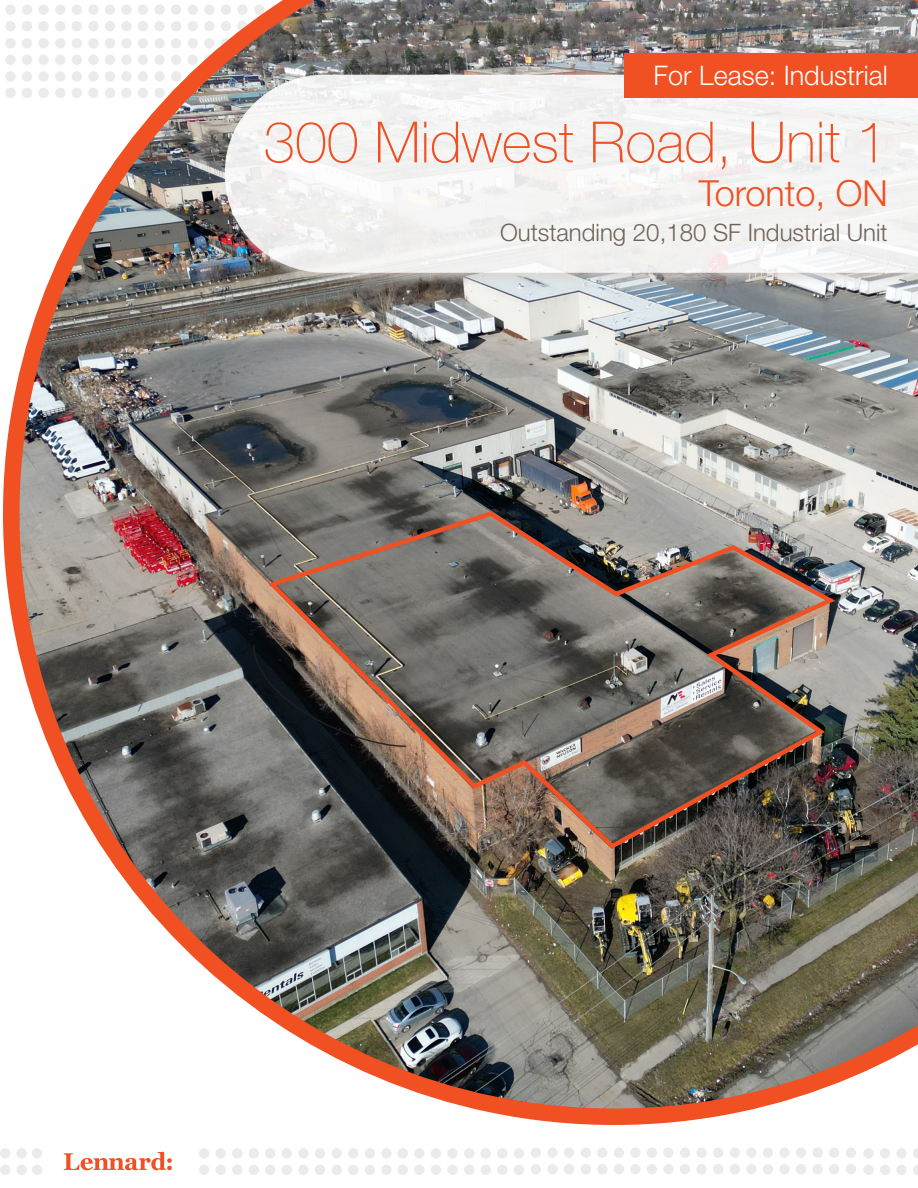
<style>
.page{position:relative;width:918px;height:1188px;background:#fff}
.page>*{position:absolute;margin:0;border:0;box-sizing:border-box;transform-origin:0 0}
.Heading_1{font:100 57px "Helvetica Neue LT Std";color:#f05022}
.Heading_1-2{font:300 36px "Helvetica Neue LT Std";color:#f05022}
.Subheading_1{font:300 27px "Helvetica Neue LT Std";color:#fff}
.Subheading_1-2{font:300 24px "Helvetica Neue LT Std";color:#6f6359}
</style>
<div class="page">
<div style="left:0;top:1165px;width:10px;height:10px;background:#ecebea;border-radius:50%"></div>
<div style="left:265px;top:1165px;width:10px;height:10px;background:#ecebea;border-radius:50%"></div>
<div style="left:398px;top:1165px;width:10px;height:10px;background:#ecebea;border-radius:50%"></div>
<div style="left:332px;top:1165px;width:10px;height:10px;background:#ecebea;border-radius:50%"></div>
<div style="left:199px;top:1165px;width:10px;height:10px;background:#ecebea;border-radius:50%"></div>
<div style="left:464px;top:1165px;width:10px;height:10px;background:#ecebea;border-radius:50%"></div>
<div style="left:298px;top:1165px;width:11px;height:10px;background:#ecebea;border-radius:50%"></div>
<div style="left:32px;top:1165px;width:10px;height:10px;background:#ecebea;border-radius:50%"></div>
<div style="left:431px;top:1165px;width:10px;height:10px;background:#ecebea;border-radius:50%"></div>
<div style="left:365px;top:1165px;width:10px;height:10px;background:#ecebea;border-radius:50%"></div>
<div style="left:232px;top:1165px;width:10px;height:10px;background:#ecebea;border-radius:50%"></div>
<div style="left:497px;top:1165px;width:11px;height:10px;background:#ecebea;border-radius:50%"></div>
<div style="left:779px;top:1164px;width:11px;height:10px;background:#ecebea;border-radius:50%"></div>
<div style="left:647px;top:1164px;width:10px;height:10px;background:#ecebea;border-radius:50%"></div>
<svg style="left:913px;top:1165px;width:5px;height:10px"></svg>
<div style="left:581px;top:1164px;width:10px;height:10px;background:#ecebea;border-radius:50%"></div>
<div style="left:846px;top:1164px;width:10px;height:10px;background:#ecebea;border-radius:50%"></div>
<div style="left:713px;top:1164px;width:10px;height:10px;background:#ecebea;border-radius:50%"></div>
<div style="left:547px;top:1164px;width:11px;height:10px;background:#ecebea;border-radius:50%"></div>
<div style="left:812px;top:1164px;width:11px;height:10px;background:#ecebea;border-radius:50%"></div>
<div style="left:680px;top:1164px;width:10px;height:10px;background:#ecebea;border-radius:50%"></div>
<div style="left:614px;top:1164px;width:10px;height:10px;background:#ecebea;border-radius:50%"></div>
<div style="left:880px;top:1165px;width:10px;height:10px;background:#ecebea;border-radius:50%"></div>
<div style="left:746px;top:1164px;width:11px;height:10px;background:#ecebea;border-radius:50%"></div>
<div style="left:0;top:1148px;width:10px;height:11px;background:#ecebea;border-radius:50%"></div>
<div style="left:265px;top:1148px;width:10px;height:11px;background:#ecebea;border-radius:50%"></div>
<div style="left:398px;top:1148px;width:10px;height:11px;background:#ecebea;border-radius:50%"></div>
<div style="left:332px;top:1148px;width:10px;height:11px;background:#ecebea;border-radius:50%"></div>
<div style="left:199px;top:1148px;width:10px;height:11px;background:#ecebea;border-radius:50%"></div>
<div style="left:464px;top:1148px;width:10px;height:11px;background:#ecebea;border-radius:50%"></div>
<div style="left:298px;top:1148px;width:11px;height:11px;background:#ecebea;border-radius:50%"></div>
<div style="left:32px;top:1148px;width:10px;height:11px;background:#ecebea;border-radius:50%"></div>
<div style="left:431px;top:1148px;width:10px;height:11px;background:#ecebea;border-radius:50%"></div>
<div style="left:365px;top:1148px;width:10px;height:11px;background:#ecebea;border-radius:50%"></div>
<div style="left:232px;top:1148px;width:10px;height:11px;background:#ecebea;border-radius:50%"></div>
<div style="left:497px;top:1148px;width:11px;height:11px;background:#ecebea;border-radius:50%"></div>
<div style="left:779px;top:1148px;width:11px;height:10px;background:#ecebea;border-radius:50%"></div>
<div style="left:647px;top:1148px;width:10px;height:10px;background:#ecebea;border-radius:50%"></div>
<svg style="left:913px;top:1148px;width:5px;height:11px"></svg>
<div style="left:581px;top:1148px;width:10px;height:10px;background:#ecebea;border-radius:50%"></div>
<div style="left:846px;top:1148px;width:10px;height:10px;background:#ecebea;border-radius:50%"></div>
<div style="left:713px;top:1148px;width:10px;height:10px;background:#ecebea;border-radius:50%"></div>
<div style="left:547px;top:1148px;width:11px;height:10px;background:#ecebea;border-radius:50%"></div>
<div style="left:812px;top:1148px;width:11px;height:10px;background:#ecebea;border-radius:50%"></div>
<div style="left:680px;top:1148px;width:10px;height:10px;background:#ecebea;border-radius:50%"></div>
<div style="left:614px;top:1148px;width:10px;height:10px;background:#ecebea;border-radius:50%"></div>
<div style="left:880px;top:1148px;width:10px;height:11px;background:#ecebea;border-radius:50%"></div>
<div style="left:746px;top:1148px;width:11px;height:10px;background:#ecebea;border-radius:50%"></div>
<div style="left:17px;top:1148px;width:10px;height:11px;background:#ecebea;border-radius:50%"></div>
<div style="left:282px;top:1148px;width:10px;height:11px;background:#ecebea;border-radius:50%"></div>
<div style="left:414px;top:1148px;width:11px;height:11px;background:#ecebea;border-radius:50%"></div>
<div style="left:348px;top:1148px;width:10px;height:11px;background:#ecebea;border-radius:50%"></div>
<div style="left:215px;top:1148px;width:11px;height:11px;background:#ecebea;border-radius:50%"></div>
<div style="left:481px;top:1148px;width:10px;height:11px;background:#ecebea;border-radius:50%"></div>
<div style="left:315px;top:1148px;width:10px;height:11px;background:#ecebea;border-radius:50%"></div>
<div style="left:447px;top:1148px;width:11px;height:11px;background:#ecebea;border-radius:50%"></div>
<div style="left:381px;top:1148px;width:11px;height:11px;background:#ecebea;border-radius:50%"></div>
<div style="left:249px;top:1148px;width:10px;height:11px;background:#ecebea;border-radius:50%"></div>
<div style="left:514px;top:1148px;width:10px;height:11px;background:#ecebea;border-radius:50%"></div>
<div style="left:531px;top:1148px;width:10px;height:10px;background:#ecebea;border-radius:50%"></div>
<div style="left:796px;top:1148px;width:10px;height:10px;background:#ecebea;border-radius:50%"></div>
<div style="left:663px;top:1148px;width:11px;height:10px;background:#ecebea;border-radius:50%"></div>
<div style="left:597px;top:1148px;width:10px;height:10px;background:#ecebea;border-radius:50%"></div>
<div style="left:863px;top:1148px;width:11px;height:11px;background:#ecebea;border-radius:50%"></div>
<div style="left:730px;top:1148px;width:10px;height:10px;background:#ecebea;border-radius:50%"></div>
<div style="left:564px;top:1148px;width:10px;height:10px;background:#ecebea;border-radius:50%"></div>
<div style="left:829px;top:1148px;width:10px;height:10px;background:#ecebea;border-radius:50%"></div>
<div style="left:696px;top:1148px;width:11px;height:10px;background:#ecebea;border-radius:50%"></div>
<div style="left:630px;top:1148px;width:11px;height:10px;background:#ecebea;border-radius:50%"></div>
<div style="left:896px;top:1148px;width:11px;height:11px;background:#ecebea;border-radius:50%"></div>
<div style="left:763px;top:1148px;width:10px;height:10px;background:#ecebea;border-radius:50%"></div>
<div style="left:17px;top:1165px;width:10px;height:10px;background:#ecebea;border-radius:50%"></div>
<div style="left:282px;top:1165px;width:10px;height:10px;background:#ecebea;border-radius:50%"></div>
<div style="left:414px;top:1165px;width:11px;height:10px;background:#ecebea;border-radius:50%"></div>
<div style="left:348px;top:1165px;width:10px;height:10px;background:#ecebea;border-radius:50%"></div>
<div style="left:215px;top:1165px;width:11px;height:10px;background:#ecebea;border-radius:50%"></div>
<div style="left:481px;top:1165px;width:10px;height:10px;background:#ecebea;border-radius:50%"></div>
<div style="left:315px;top:1165px;width:10px;height:10px;background:#ecebea;border-radius:50%"></div>
<div style="left:447px;top:1165px;width:11px;height:10px;background:#ecebea;border-radius:50%"></div>
<div style="left:381px;top:1165px;width:11px;height:10px;background:#ecebea;border-radius:50%"></div>
<div style="left:249px;top:1165px;width:10px;height:10px;background:#ecebea;border-radius:50%"></div>
<div style="left:514px;top:1165px;width:10px;height:10px;background:#ecebea;border-radius:50%"></div>
<div style="left:531px;top:1164px;width:10px;height:10px;background:#ecebea;border-radius:50%"></div>
<div style="left:796px;top:1164px;width:10px;height:10px;background:#ecebea;border-radius:50%"></div>
<div style="left:663px;top:1164px;width:11px;height:10px;background:#ecebea;border-radius:50%"></div>
<div style="left:597px;top:1164px;width:10px;height:10px;background:#ecebea;border-radius:50%"></div>
<div style="left:863px;top:1165px;width:11px;height:10px;background:#ecebea;border-radius:50%"></div>
<div style="left:730px;top:1164px;width:10px;height:10px;background:#ecebea;border-radius:50%"></div>
<div style="left:564px;top:1164px;width:10px;height:10px;background:#ecebea;border-radius:50%"></div>
<div style="left:829px;top:1164px;width:10px;height:10px;background:#ecebea;border-radius:50%"></div>
<div style="left:696px;top:1164px;width:11px;height:10px;background:#ecebea;border-radius:50%"></div>
<div style="left:630px;top:1164px;width:11px;height:10px;background:#ecebea;border-radius:50%"></div>
<div style="left:896px;top:1165px;width:11px;height:10px;background:#ecebea;border-radius:50%"></div>
<div style="left:763px;top:1164px;width:10px;height:10px;background:#ecebea;border-radius:50%"></div>
<svg style="left:64px;top:1152px;width:108px;height:18px"></svg>
<img style="left:3px;top:0;width:915px;height:1125px">
<svg style="left:252px;top:643px;width:12px;height:105px"></svg>
<img style="left:264px;top:509px;width:576px;height:343px">
<div style="left:222px;top:72px;width:696px;height:213px;background:#d7d0ca;opacity:.75"></div>
<svg style="left:225px;top:75px;width:693px;height:198px;fill:#f3f3f2"></svg>
<div style="left:624px;top:54px;width:294px;height:44px;background:#f05022"></div>
<p class="Subheading_1" style="left:654px;top:59px;width:236px">For Lease: Industrial</p>
<p class="Heading_1" style="left:263px;top:110px;width:626px">300 Midwest Road, Unit 1</p>
<p class="Heading_1-2" style="left:699px;top:171px;width:190px">Toronto, ON</p>
<p class="Subheading_1-2" style="left:500px;top:218px;width:389px">Outstanding 20,180 SF Industrial Unit</p>
</div>
